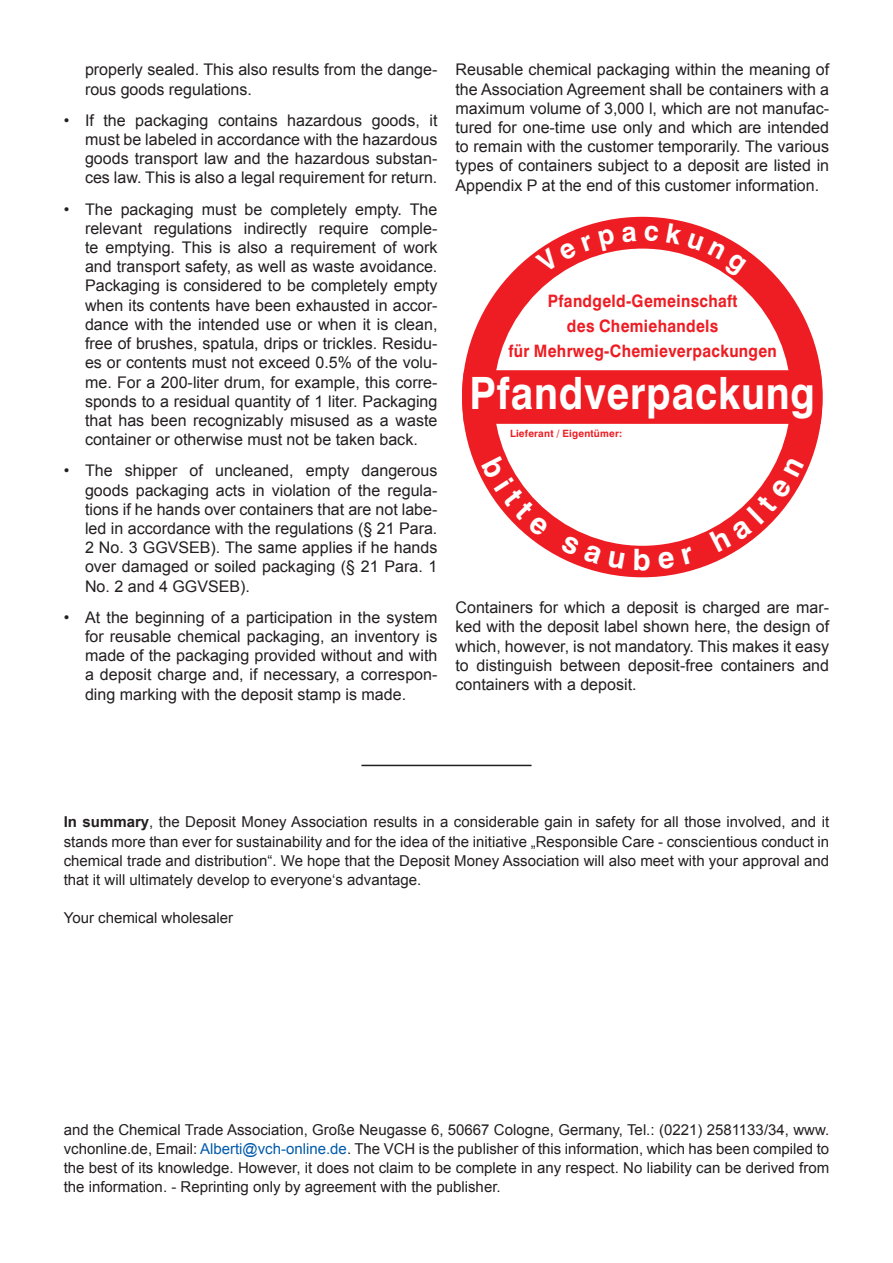
<style>
.page{position:relative;width:893px;height:1263px;background:#fff}
.page>*{position:absolute;margin:0;border:0;box-sizing:border-box;transform-origin:0 0}
.t1{font:700 44.55px "Swiss 721 BT";letter-spacing:.02em;color:#fff;scale:.9 1}
.t2{font:700 17.1px/24.8px "Swiss 721 BT";letter-spacing:.02em;color:#ee1d23;text-align:center;scale:.91 1}
.t3{font:16.05px/19.2px "Arial";color:#231f20;text-align:justify}
.t4{font:15px/19.2px "Arial";color:#231f20;text-align:justify}
.t5{font:700 10.05px "Swiss 721 BT";letter-spacing:.02em;color:#ee1d23}
.s1{font-weight:700}
.s2{color:#015aaa}
</style>
<div class="page">
<svg style="left:464px;top:217px;width:357px;height:360px"></svg>
<div style="left:462px;top:370px;width:361px;height:54px;background:#ee1d23"></div>
<hr style="left:361px;top:765px;width:170px;height:1px;background:#231f20">
<svg style="left:535px;top:228px;width:81px;height:45px"></svg>
<svg style="left:622px;top:226px;width:15px;height:16px"></svg>
<svg style="left:644px;top:226px;width:15px;height:16px"></svg>
<svg style="left:666px;top:223px;width:81px;height:54px"></svg>
<svg style="left:481px;top:456px;width:68px;height:81px"></svg>
<svg style="left:561px;top:535px;width:64px;height:34px"></svg>
<svg style="left:634px;top:548px;width:16px;height:22px"></svg>
<svg style="left:658px;top:551px;width:17px;height:18px"></svg>
<svg style="left:681px;top:546px;width:13px;height:18px"></svg>
<svg style="left:709px;top:458px;width:95px;height:94px"></svg>
<p class="t3" style="left:85px;top:60px;width:354px">properly sealed. This also results from the dange&shy;rous goods regulations.</p>
<p class="t3" style="left:85px;top:111px;width:354px;text-indent:-21px">• If the packaging contains hazardous goods, it must be labeled in accordance with the hazardous goods transport law and the hazardous substan&shy;ces law. This is also a legal requirement for return.</p>
<p class="t3" style="left:85px;top:200px;width:354px;text-indent:-21px">• The packaging must be completely empty. The relevant regulations indirectly require comple&shy;te emptying. This is also a requirement of work and transport safety, as well as waste avoidance.<br>Packaging is considered to be completely empty when its contents have been exhausted in accor&shy;dance with the intended use or when it is clean, free of brushes, spatula, drips or trickles. Residu&shy;es or contents must not exceed 0.5% of the volu&shy;me. For a 200-liter drum, for example, this corre&shy;sponds to a residual quantity of 1 liter. Packaging that has been recognizably misused as a waste container or otherwise must not be taken back.</p>
<p class="t3" style="left:85px;top:461px;width:354px;text-indent:-21px">• The shipper of uncleaned, empty dangerous goods packaging acts in violation of the regula&shy;tions if he hands over containers that are not labe&shy;led in accordance with the regulations (§ 21 Para.<br>2 No. 3 GGVSEB). The same applies if he hands over damaged or soiled packaging (§ 21 Para. 1<br>No. 2 and 4 GGVSEB).</p>
<p class="t3" style="left:85px;top:608px;width:354px;text-indent:-21px">• At the beginning of a participation in the system for reusable chemical packaging, an inventory is made of the packaging provided without and with a deposit charge and, if necessary, a correspon&shy;ding marking with the deposit stamp is made.</p>
<p class="t3" style="left:455px;top:60px;width:375px">Reusable chemical packaging within the meaning of the Association Agreement shall be containers with a maximum volume of 3,000 l, which are not manufac&shy;tured for one-time use only and which are intended to remain with the customer temporarily. The various types of containers subject to a deposit are listed in Appendix P at the end of this customer information.</p>
<p class="t2" style="left:508px;top:290px;width:297px">Pfandgeld-Gemeinschaft<br>des Chemiehandels<br>für Mehrweg-Chemieverpackungen</p>
<h1 class="t1" style="left:469px;top:376px;width:386px">Pfandverpackung</h1>
<p class="t5" style="left:510px;top:430px;width:114px">Lieferant / Eigentümer:</p>
<p class="t3" style="left:455px;top:598px;width:375px">Containers for which a deposit is charged are mar&shy;ked with the deposit label shown here, the design of which, however, is not mandatory. This makes it easy to distinguish between deposit-free containers and containers with a deposit.</p>
<p class="t4" style="left:64px;top:813px;width:767px"><span class="s1">In summary</span>, the Deposit Money Association results in a considerable gain in safety for all those involved, and it stands more than ever for sustainability and for the idea of the initiative „Responsible Care - conscientious conduct in chemical trade and distribution“. We hope that the Deposit Money Association will also meet with your approval and that it will ultimately develop to everyone‘s advantage.</p>
<p class="t4" style="left:64px;top:909px;width:171px">Your chemical wholesaler</p>
<p class="t4" style="left:64px;top:1120px;width:767px">and the Chemical Trade Association, Große Neugasse 6, 50667 Cologne, Germany, Tel.: (0221) 2581133/34, www. vchonline.de, Email: <span class="s2">Alberti@vch-online.de</span>. The VCH is the publisher of this information, which has been compiled to the best of its knowledge. However, it does not claim to be complete in any respect. No liability can be derived from the information. - Reprinting only by agreement with the publisher.</p>
</div>
